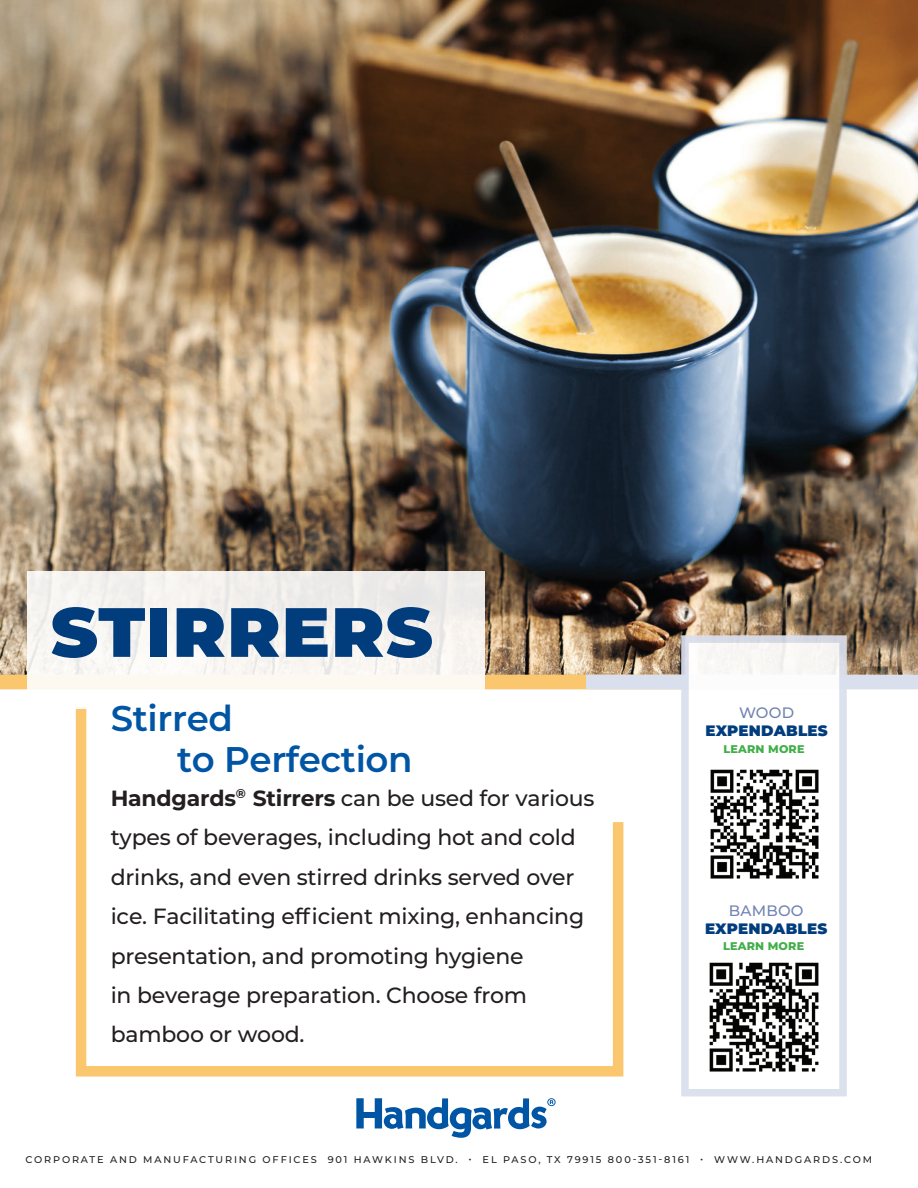
<style>
.page{position:relative;width:918px;height:1188px;background:#fff}
.page>*{position:absolute;margin:0;border:0;box-sizing:border-box;transform-origin:0 0}
.t1{font:900 69.6px "Montserrat";letter-spacing:.015em;color:#013d7d}
.t2{font:600 35.7px/41px "Montserrat";letter-spacing:-.01em;color:#0155a5}
.t3{font:500 22.05px/39.5px "Montserrat";letter-spacing:-.01em;color:#231f20}
.t4{font:900 15.15px "Montserrat";letter-spacing:.015em;color:#013d7d}
.t5{font:500 15.15px "Montserrat";letter-spacing:.015em;color:#7183b1}
.t6{font:800 11.1px "Montserrat";letter-spacing:.015em;color:#40ae49}
.t7{font:500 9.75px "Montserrat";letter-spacing:.19em;color:#231f20}
.s1{font-weight:700}
</style>
<div class="page">
<svg style="left:75px;top:709px;width:549px;height:368px"></svg>
<img style="left:0;top:0;width:918px;height:675px">
<div style="left:0;top:675px;width:756px;height:14px;background:#fbc76e"></div>
<div style="left:586px;top:675px;width:332px;height:14px;background:#dadfed"></div>
<svg style="left:356px;top:1098px;width:200px;height:40px"></svg>
<div style="left:681px;top:635px;width:166px;height:461px;background:#fff;border:8px solid #dadfed"></div>
<div style="left:28px;top:571px;width:457px;height:138px;background:linear-gradient(to bottom,#edebe8,#fffdfa)"></div>
<img style="left:710px;top:769px;width:109px;height:110px">
<img style="left:709px;top:962px;width:110px;height:110px">
<h1 class="t1" style="left:51px;top:580px;width:384px">STIRRERS</h1>
<h2 class="t2" style="left:177px;top:697px;width:237px;text-indent:-66px">Stirred<br>to Perfection</h2>
<p class="t3" style="left:111px;top:777px;width:485px"><span class="s1">Handgards</span><sup>®</sup> <span class="s1">Stirrers</span> can be used for various types of beverages, including hot and cold drinks, and even stirred drinks served over ice. Facilitating efficient mixing, enhancing presentation, and promoting hygiene<br>in beverage preparation. Choose from bamboo or wood.</p>
<p class="t5" style="left:739px;top:702px;width:57px">WOOD</p>
<p class="t4" style="left:705px;top:719px;width:124px">EXPENDABLES</p>
<p class="t6" style="left:724px;top:741px;width:83px">LEARN MORE</p>
<p class="t5" style="left:729px;top:900px;width:76px">BAMBOO</p>
<p class="t4" style="left:705px;top:917px;width:124px">EXPENDABLES</p>
<p class="t6" style="left:723px;top:938px;width:83px">LEARN MORE</p>
<p class="t7" style="left:25px;top:1153px;width:848px">CORPORATE AND MANUFACTURING OFFICES 901 HAWKINS BLVD. • EL PASO, TX 79915 800-351-8161 • WWW.HANDGARDS.COM</p>
</div>
